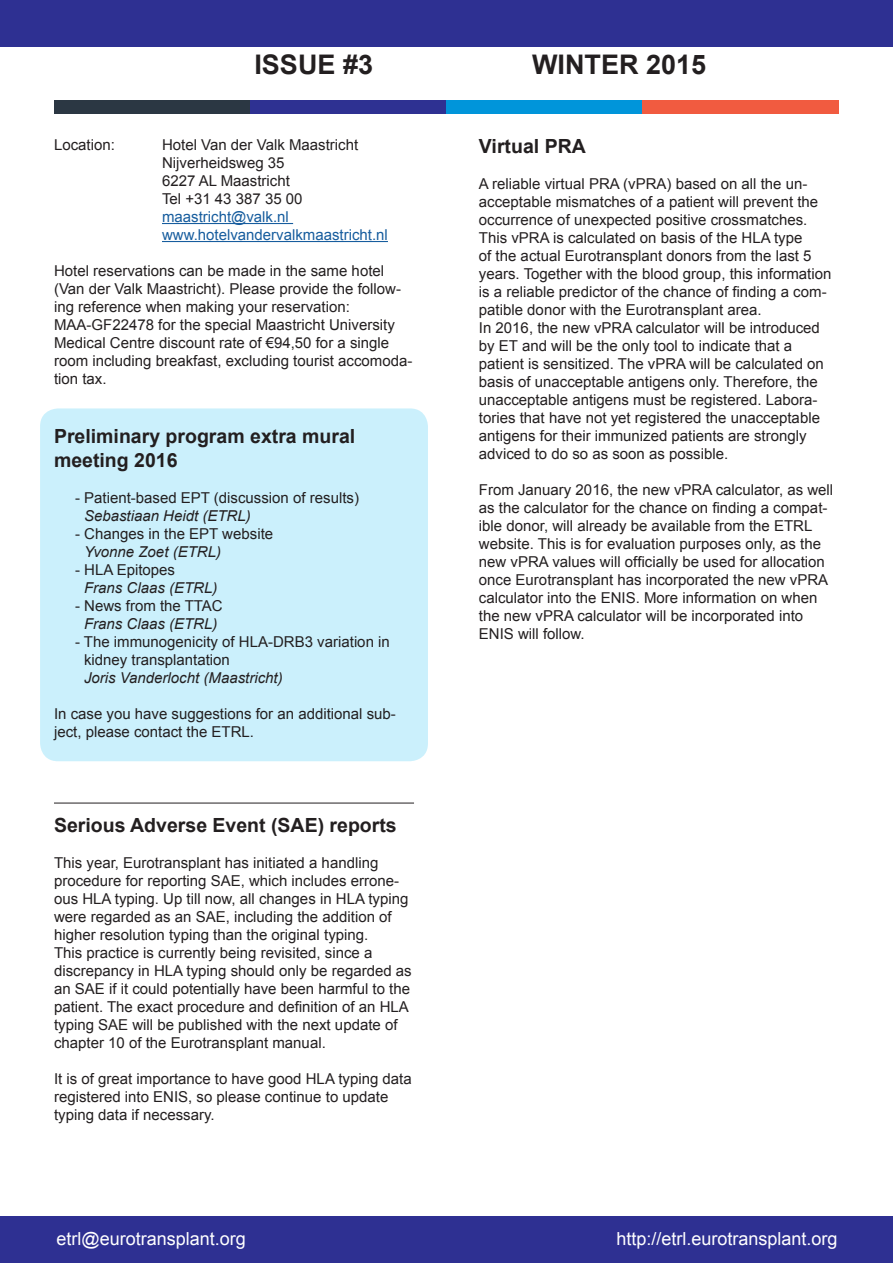
<style>
.page{position:relative;width:893px;height:1263px;background:#fff}
.page>*{position:absolute;margin:0;border:0;box-sizing:border-box;transform-origin:0 0}
.t1{font:700 27px "Arial";color:#231f20}
.t2{font:700 19.5px "Arial";color:#231f20}
.t3{font:18px "Arial";color:#fff}
.t4{font:15px/18px "Arial";color:#231f20}
.t5{font:italic 15px "Arial";color:#231f20}
.t6{font:15px "Arial";color:#175d9e}
</style>
<div class="page">
<div style="left:40px;top:408px;width:388px;height:353px;background:#cbf0fc;border-radius:18px"></div>
<div style="left:0;top:1217px;width:893px;height:46px;background:#2e3092"></div>
<div style="left:54px;top:100px;width:196px;height:14px;background:#2b3743"></div>
<div style="left:250px;top:100px;width:196px;height:14px;background:#2e3192"></div>
<div style="left:446px;top:100px;width:197px;height:14px;background:#0095da"></div>
<div style="left:643px;top:100px;width:196px;height:14px;background:#f15b40"></div>
<hr style="left:162px;top:223px;width:131px;height:1px;background:#175d9e">
<hr style="left:162px;top:241px;width:226px;height:1px;background:#175d9e">
<div style="left:0;top:0;width:893px;height:46px;background:#2e3092"></div>
<hr style="left:54px;top:803px;width:360px;height:1px;background:#231f20">
<p class="t1" style="left:254px;top:46px;width:120px">ISSUE #3</p>
<p class="t1" style="left:532px;top:46px;width:176px">WINTER 2015</p>
<p class="t4" style="left:54px;top:136px;width:62px">Location:</p>
<p class="t4" style="left:162px;top:136px;width:198px">Hotel Van der Valk Maastricht</p>
<p class="t4" style="left:162px;top:154px;width:124px">Nijverheidsweg 35</p>
<p class="t4" style="left:162px;top:172px;width:129px">6227 AL Maastricht</p>
<p class="t4" style="left:162px;top:190px;width:142px">Tel +31 43 387 35 00</p>
<p class="t6" style="left:162px;top:207px;width:128px">maastricht@valk.nl</p>
<p class="t6" style="left:162px;top:225px;width:227px">www.hotelvandervalkmaastricht.nl</p>
<p class="t4" style="left:54px;top:262px;width:349px">Hotel reservations can be made in the same hotel (Van der Valk Maastricht). Please provide the follow&shy;ing reference when making your reservation:</p>
<p class="t4" style="left:54px;top:316px;width:360px">MAA-GF22478 for the special Maastricht University Medical Centre discount rate of €94,50 for a single room including breakfast, excluding tourist accomoda&shy;tion tax.</p>
<p class="t2" style="left:54px;top:423px;width:303px">Preliminary program extra mural</p>
<p class="t2" style="left:54px;top:447px;width:125px">meeting 2016</p>
<p class="t4" style="left:75px;top:489px;width:285px">- Patient-based EPT (discussion of results)</p>
<p class="t5" style="left:84px;top:506px;width:168px">Sebastiaan Heidt (ETRL)</p>
<p class="t4" style="left:75px;top:525px;width:200px">- Changes in the EPT website</p>
<p class="t5" style="left:84px;top:542px;width:138px">Yvonne Zoet (ETRL)</p>
<p class="t4" style="left:75px;top:561px;width:102px">- HLA Epitopes</p>
<p class="t5" style="left:84px;top:578px;width:135px">Frans Claas (ETRL)</p>
<p class="t4" style="left:75px;top:597px;width:149px">- News from the TTAC</p>
<p class="t5" style="left:84px;top:614px;width:135px">Frans Claas (ETRL)</p>
<p class="t4" style="left:75px;top:633px;width:316px">- The immunogenicity of HLA-DRB3 variation in</p>
<p class="t4" style="left:84px;top:651px;width:147px">kidney transplantation</p>
<p class="t5" style="left:84px;top:668px;width:200px">Joris Vanderlocht (Maastricht)</p>
<p class="t4" style="left:54px;top:705px;width:343px">In case you have suggestions for an additional sub&shy;ject, please contact the ETRL.</p>
<p class="t2" style="left:54px;top:812px;width:344px">Serious Adverse Event (SAE) reports</p>
<p class="t4" style="left:54px;top:854px;width:356px">This year, Eurotransplant has initiated a handling procedure for reporting SAE, which includes errone&shy;ous HLA typing. Up till now, all changes in HLA typing were regarded as an SAE, including the addition of higher resolution typing than the original typing.</p>
<p class="t4" style="left:54px;top:944px;width:359px">This practice is currently being revisited, since a discrepancy in HLA typing should only be regarded as an SAE if it could potentially have been harmful to the patient. The exact procedure and definition of an HLA typing SAE will be published with the next update of chapter 10 of the Eurotransplant manual.</p>
<p class="t4" style="left:54px;top:1070px;width:359px">It is of great importance to have good HLA typing data registered into ENIS, so please continue to update typing data if necessary.</p>
<p class="t2" style="left:479px;top:133px;width:108px">Virtual PRA</p>
<p class="t4" style="left:479px;top:175px;width:341px">A reliable virtual PRA (vPRA) based on all the un&shy;acceptable mismatches of a patient will prevent the occurrence of unexpected positive crossmatches.</p>
<p class="t4" style="left:479px;top:229px;width:354px">This vPRA is calculated on basis of the HLA type<br>of the actual Eurotransplant donors from the last 5 years. Together with the blood group, this information is a reliable predictor of the chance of finding a com&shy;patible donor with the Eurotransplant area.</p>
<p class="t4" style="left:479px;top:319px;width:346px">In 2016, the new vPRA calculator will be introduced by ET and will be the only tool to indicate that a patient is sensitized. The vPRA will be calculated on basis of unacceptable antigens only. Therefore, the unacceptable antigens must be registered. Labora&shy;tories that have not yet registered the unacceptable antigens for their immunized patients are strongly adviced to do so as soon as possible.</p>
<p class="t4" style="left:479px;top:481px;width:356px">From January 2016, the new vPRA calculator, as well as the calculator for the chance on finding a compat&shy;ible donor, will already be available from the ETRL website. This is for evaluation purposes only, as the new vPRA values will officially be used for allocation once Eurotransplant has incorporated the new vPRA calculator into the ENIS. More information on when the new vPRA calculator will be incorporated into ENIS will follow.</p>
<p class="t3" style="left:56px;top:1226px;width:191px">etrl@eurotransplant.org</p>
<p class="t3" style="left:616px;top:1226px;width:223px">http://etrl.eurotransplant.org</p>
</div>
